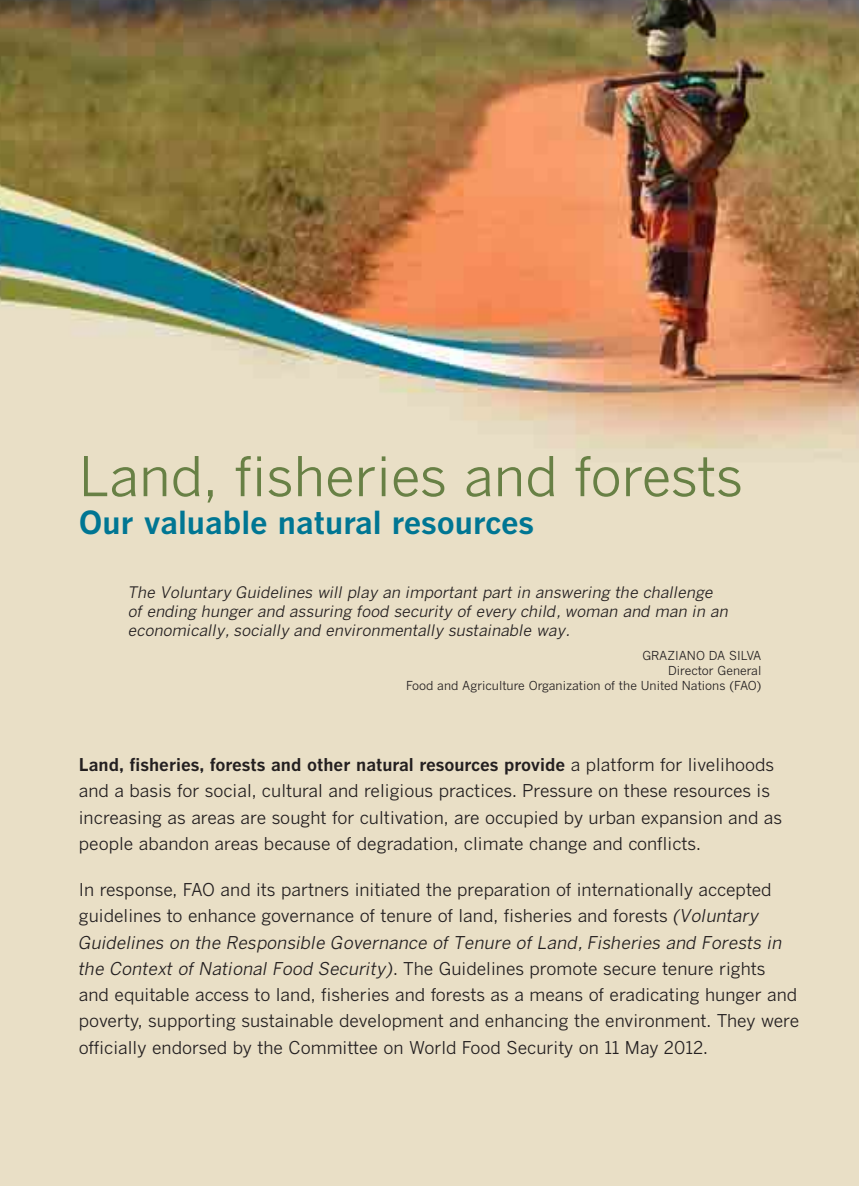
<style>
.page{position:relative;width:859px;height:1186px;background:#fff}
.page>*{position:absolute;margin:0;border:0;box-sizing:border-box;transform-origin:0 0}
.t1{font:54.25px "Benton Gothic";color:#688045}
.t2{font:700 31.5px "Benton Gothic";color:#007693}
.t3{font:17.5px/26.2px "Benton Gothic";color:#231f20}
.t4{font:italic 15.75px/18.9px "Benton Gothic";color:#231f20}
.t5{font:12.25px/14.7px "Benton Gothic";color:#231f20;text-align:right}
.s1{font-weight:700}
.s2{font-style:italic}
</style>
<div class="page">
<img style="left:0;top:0;width:858px;height:1185px">
<h1 class="t1" style="left:79px;top:456px;width:665px">Land, fisheries and forests</h1>
<h2 class="t2" style="left:79px;top:510px;width:457px">Our valuable natural resources</h2>
<p class="t4" style="left:128px;top:584px;width:601px">The Voluntary Guidelines will play an important part in answering the challenge of ending hunger and assuring food security of every child, woman and man in an economically, socially and environmentally sustainable way.</p>
<p class="t5" style="left:406px;top:649px;width:357px">GRAZIANO DA SILVA<br>Director General<br>Food and Agriculture Organization of the United Nations (FAO)</p>
<p class="t3" style="left:79px;top:753px;width:704px"><span class="s1">Land, fisheries, forests and other natural resources provide</span> a platform for livelihoods and a basis for social, cultural and religious practices. Pressure on these resources is increasing as areas are sought for cultivation, are occupied by urban expansion and as people abandon areas because of degradation, climate change and conflicts.</p>
<p class="t3" style="left:79px;top:878px;width:721px">In response, FAO and its partners initiated the preparation of internationally accepted guidelines to enhance governance of tenure of land, fisheries and forests <span class="s2">(Voluntary Guidelines on the Responsible Governance of Tenure of Land, Fisheries and Forests in the Context of National Food Security)</span>. The Guidelines promote secure tenure rights and equitable access to land, fisheries and forests as a means of eradicating hunger and poverty, supporting sustainable development and enhancing the environment. They were officially endorsed by the Committee on World Food Security on 11 May 2012.</p>
</div>
